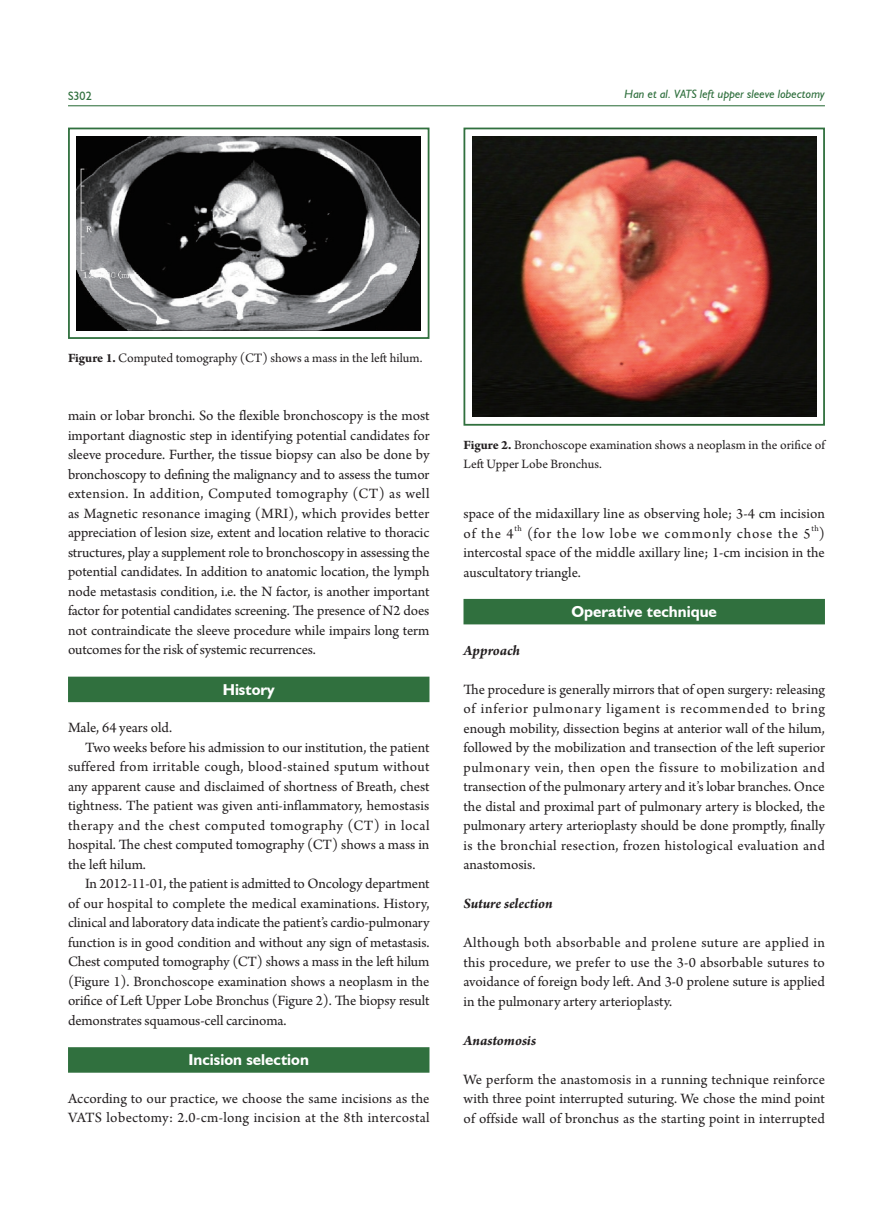
<style>
.page{position:relative;width:893px;height:1212px;background:#fff}
.page>*{position:absolute;margin:0;border:0;box-sizing:border-box;transform-origin:0 0}
.一级标题-JTD-1行{font:700 15.75px "Humanist 521 BT";color:#fff}
.t1{font:15px/19.5px "Arno Pro";color:#231f20;text-align:justify}
.t2{font:italic 700 15px "Arno Pro";letter-spacing:-.005em;color:#231f20}
.t3{font:15px "Arno Pro";letter-spacing:.06em;color:#231f20}
.t4{font:13.5px/19.5px "Arno Pro";color:#231f20}
.t5{font:italic 12px "Humanist 521 BT";color:#30703e}
.t6{font:12px "Humanist 521 BT";color:#30703e}
.t7{font:8.7px "Arno Pro";color:#231f20}
.s1{font-weight:700}
</style>
<div class="page">
<hr style="left:68px;top:105px;width:757px;height:1px;background:#30703e">
<div style="left:68px;top:677px;width:361px;height:25px;background:#30703e"></div>
<div style="left:68px;top:1047px;width:361px;height:26px;background:#30703e"></div>
<div style="left:463px;top:599px;width:362px;height:25px;background:#30703e"></div>
<img style="left:77px;top:137px;width:344px;height:193px">
<div style="left:68px;top:128px;width:361px;height:211px;border:2px solid #30703e"></div>
<img style="left:472px;top:136px;width:344px;height:281px">
<div style="left:463px;top:128px;width:362px;height:298px;border:2px solid #30703e"></div>
<p class="t6" style="left:68px;top:88px;width:25px">S302</p>
<p class="t5" style="left:625px;top:86px;width:202px">Han et al. VATS left upper sleeve lobectomy</p>
<p class="t4" style="left:68px;top:349px;width:356px"><span class="s1">Figure 1.</span> Computed tomography (CT) shows a mass in the left hilum.</p>
<p class="t1" style="left:68px;top:407px;width:363px">main or lobar bronchi. So the flexible bronchoscopy is the most important diagnostic step in identifying potential candidates for sleeve procedure. Further, the tissue biopsy can also be done by bronchoscopy to defining the malignancy and to assess the tumor extension. In addition, Computed tomography (CT) as well as Magnetic resonance imaging (MRI), which provides better appreciation of lesion size, extent and location relative to thoracic structures, play a supplement role to bronchoscopy in assessing the potential candidates. In addition to anatomic location, the lymph node metastasis condition, i.e. the N factor, is another important factor for potential candidates screening. The presence of N2 does not contraindicate the sleeve procedure while impairs long term outcomes for the risk of systemic recurrences.</p>
<p class="一级标题-JTD-1行" style="left:223px;top:679px;width:54px">History</p>
<p class="t1" style="left:68px;top:719px;width:106px">Male, 64 years old.</p>
<p class="t1" style="left:68px;top:738px;width:363px;text-indent:17px">Two weeks before his admission to our institution, the patient suffered from irritable cough, blood-stained sputum without any apparent cause and disclaimed of shortness of Breath, chest tightness. The patient was given anti-inflammatory, hemostasis therapy and the chest computed tomography (CT) in local hospital. The chest computed tomography (CT) shows a mass in the left hilum.</p>
<p class="t1" style="left:68px;top:875px;width:363px;text-indent:17px">In 2012-11-01, the patient is admitted to Oncology department of our hospital to complete the medical examinations. History, clinical and laboratory data indicate the patient’s cardio-pulmonary function is in good condition and without any sign of metastasis.<br>Chest computed tomography (CT) shows a mass in the left hilum (Figure 1). Bronchoscope examination shows a neoplasm in the orifice of Left Upper Lobe Bronchus (Figure 2). The biopsy result demonstrates squamous-cell carcinoma.</p>
<p class="一级标题-JTD-1行" style="left:189px;top:1050px;width:122px">Incision selection</p>
<p class="t1" style="left:68px;top:1089px;width:363px">According to our practice, we choose the same incisions as the<br>VATS lobectomy: 2.0-cm-long incision at the 8th intercostal</p>
<p class="t4" style="left:463px;top:436px;width:363px"><span class="s1">Figure 2.</span> Bronchoscope examination shows a neoplasm in the orifice of<br>Left Upper Lobe Bronchus.</p>
<p class="t1" style="left:463px;top:505px;width:363px">space of the midaxillary line as observing hole; 3-4 cm incision of the 4</p>
<p class="t7" style="left:515px;top:523px;width:9px">th</p>
<p class="t3" style="left:527px;top:525px;width:285px">(for the low lobe we commonly chose the 5</p>
<p class="t7" style="left:811px;top:523px;width:9px">th</p>
<p class="t1" style="left:463px;top:524px;width:363px;text-indent:355px">) intercostal space of the middle axillary line; 1-cm incision in the auscultatory triangle.</p>
<p class="一级标题-JTD-1行" style="left:571px;top:602px;width:147px">Operative technique</p>
<p class="t2" style="left:463px;top:641px;width:58px">Approach</p>
<p class="t1" style="left:463px;top:680px;width:363px">The procedure is generally mirrors that of open surgery: releasing of inferior pulmonary ligament is recommended to bring enough mobility, dissection begins at anterior wall of the hilum, followed by the mobilization and transection of the left superior pulmonary vein, then open the fissure to mobilization and transection of the pulmonary artery and it’s lobar branches. Once the distal and proximal part of pulmonary artery is blocked, the pulmonary artery arterioplasty should be done promptly, finally is the bronchial resection, frozen histological evaluation and anastomosis.</p>
<p class="t2" style="left:463px;top:895px;width:91px">Suture selection</p>
<p class="t1" style="left:463px;top:934px;width:363px">Although both absorbable and prolene suture are applied in this procedure, we prefer to use the 3-0 absorbable sutures to avoidance of foreign body left. And 3-0 prolene suture is applied in the pulmonary artery arterioplasty.</p>
<p class="t2" style="left:463px;top:1031px;width:74px">Anastomosis</p>
<p class="t1" style="left:463px;top:1070px;width:363px">We perform the anastomosis in a running technique reinforce with three point interrupted suturing. We chose the mind point of offside wall of bronchus as the starting point in interrupted</p>
</div>
